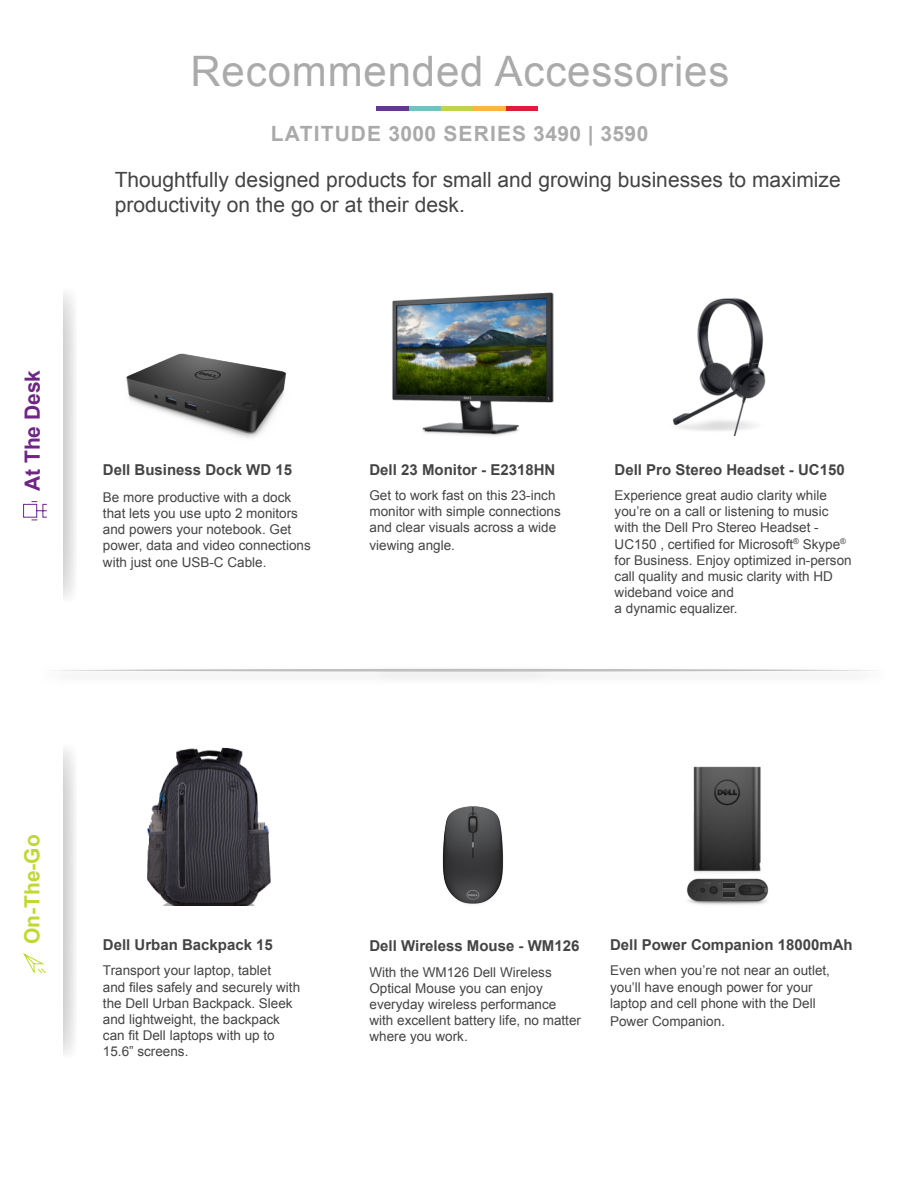
<style>
.page{position:relative;width:918px;height:1188px;background:#fff}
.page>*{position:absolute;margin:0;border:0;box-sizing:border-box;transform-origin:0 0}
.t1{font:42px "Arial";letter-spacing:.02em;color:#aaa}
.URL{font:21px/25.2px "Arial";color:#444}
.t2{font:700 21px "Arial";letter-spacing:.055em;color:#aaa}
.t3{font:700 21px "Arial";color:#6e2585}
.t4{font:700 21px "Arial";color:#c1d82f}
.URL-2{font:700 15px "Arial";color:#444}
.URL-3{font:13.5px/16.2px "Arial";color:#444}
.s1{font-size:15px}
</style>
<div class="page">
<hr style="left:441px;top:107px;width:32px;height:4px;background:#bfd44a">
<hr style="left:409px;top:107px;width:32px;height:4px;background:#73c2bf">
<hr style="left:506px;top:107px;width:32px;height:4px;background:#e01c3d">
<hr style="left:473px;top:107px;width:33px;height:4px;background:#fab53d">
<hr style="left:377px;top:107px;width:32px;height:4px;background:#66388c">
<svg style="left:48px;top:669px;width:833px;height:3px"></svg>
<svg style="left:63px;top:292px;width:12px;height:307px"></svg>
<svg style="left:23px;top:501px;width:24px;height:20px"></svg>
<svg style="left:63px;top:748px;width:12px;height:307px"></svg>
<svg style="left:23px;top:953px;width:23px;height:21px"></svg>
<img style="left:147px;top:747px;width:124px;height:159px">
<img style="left:126px;top:353px;width:160px;height:85px">
<img style="left:392px;top:292px;width:162px;height:144px">
<img style="left:672px;top:298px;width:94px;height:138px">
<img style="left:442px;top:806px;width:62px;height:98px">
<img style="left:686px;top:766px;width:83px;height:139px">
<p class="t3" style="left:18px;top:491px;width:123px;rotate:-90deg">At The Desk</p>
<p class="t1" style="left:190px;top:42px;width:540px">Recommended Accessories</p>
<p class="t2" style="left:271px;top:118px;width:379px">LATITUDE 3000 SERIES 3490 | 3590</p>
<p class="URL" style="left:115px;top:167px;width:727px">Thoughtfully designed products for small and growing businesses to maximize productivity on the go or at their desk.</p>
<p class="URL-2" style="left:103px;top:459px;width:191px">Dell Business Dock WD 15</p>
<p class="URL-3" style="left:103px;top:489px;width:209px">Be more productive with a dock that lets you use upto 2 monitors and powers your notebook. Get power, data and video connections with just one USB-C Cable.</p>
<p class="URL-2" style="left:369px;top:459px;width:187px">Dell 23 Monitor - E2318HN</p>
<p class="URL-3" style="left:369px;top:487px;width:193px">Get to work fast on this 23-inch monitor with simple connections and clear visuals across a wide</p>
<p class="URL-3" style="left:369px;top:537px;width:87px">viewing angle.</p>
<p class="URL-2" style="left:615px;top:459px;width:232px">Dell Pro Stereo Headset - UC150</p>
<p class="URL-3" style="left:615px;top:487px;width:239px">Experience great audio clarity while you’re on a call or listening to music with the Dell Pro Stereo Headset - UC150 , certified for Microsoft<sup>®</sup> Skype<sup>® </sup>for Business. Enjoy optimized in-person call quality and music clarity with HD wideband voice and<br>a dynamic equalizer.</p>
<p class="t4" style="left:17px;top:944px;width:111px;rotate:-90deg">On-The-Go</p>
<p class="URL-2" style="left:103px;top:934px;width:172px">Dell Urban Backpack 15</p>
<p class="URL-3" style="left:103px;top:963px;width:199px">Transport your laptop, tablet<br>and files safely and securely with the Dell Urban Backpack. Sleek and lightweight, the backpack can fit Dell laptops with up to<br>15.6” screens.</p>
<p class="URL-2" style="left:369px;top:935px;width:211px">Dell Wireless Mouse - WM126</p>
<p class="URL-3" style="left:369px;top:964px;width:213px">With the WM126 Dell Wireless<br>Optical Mouse you can enjoy everyday wireless performance with excellent battery life, no matter where you work.</p>
<p class="URL-2" style="left:610px;top:934px;width:244px">Dell Power Companion 18000mAh</p>
<p class="URL-3" style="left:610px;top:963px;width:221px">Even when you’re not near an outlet, you’ll have enough power for your laptop and cell phone with the Dell</p>
<p class="URL-3" style="left:610px;top:1013px;width:117px">Power Companion<span class="s1">.</span></p>
</div>
